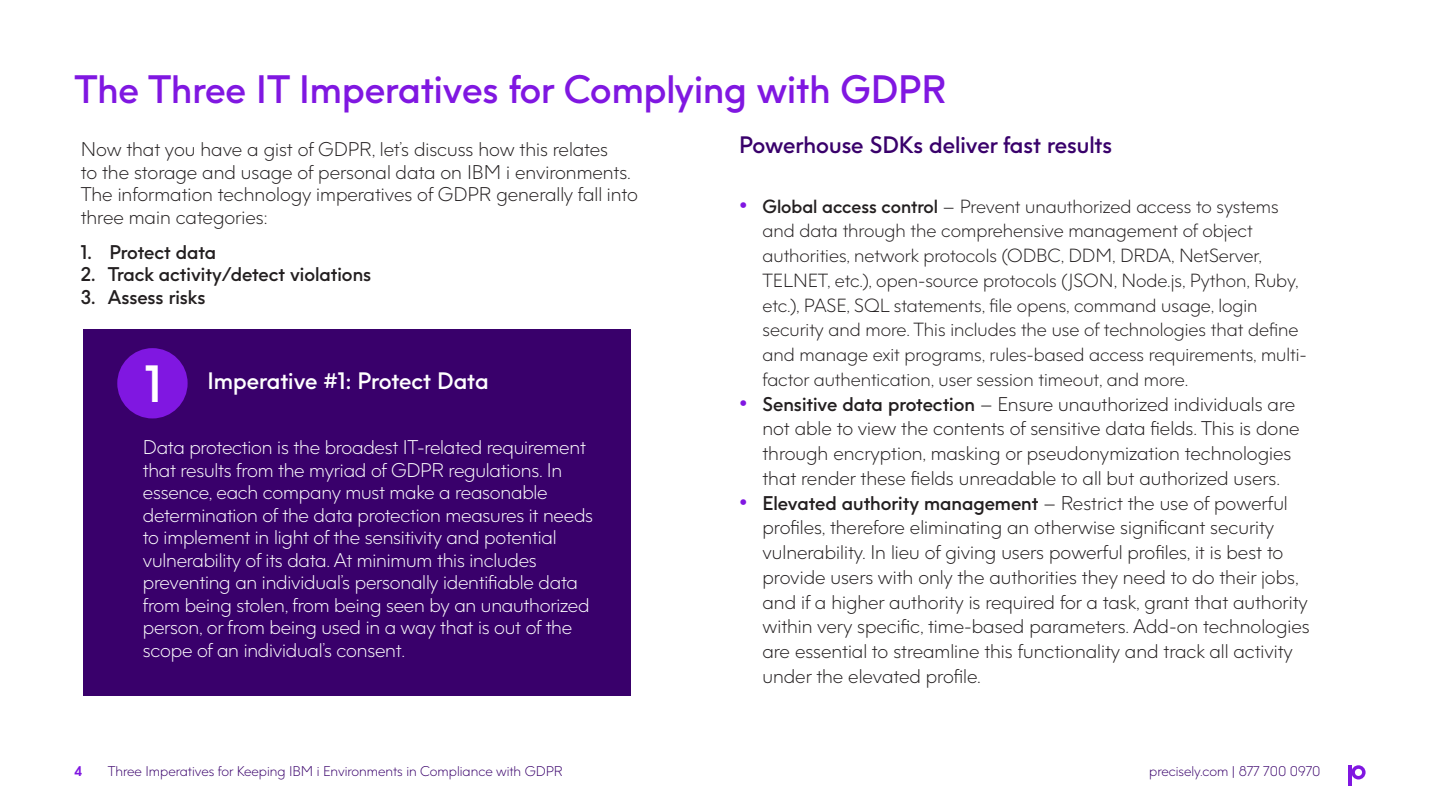
<style>
.page{position:relative;width:1440px;height:810px;background:#fff}
.page>*{position:absolute;margin:0;border:0;box-sizing:border-box;transform-origin:0 0}
.Heading_03{font:600 49.5px "Precisely";color:#fff}
.Heading_01{font:600 37.5px "Precisely";color:#8017e1}
.Heading_03-2{font:600 22.5px "Precisely";color:#39006b}
.Heading_03-3{font:600 22.5px "Precisely";color:#fff}
.Body{font:300 18.75px/24.8px "Precisely";color:#231f20}
.Body-2{font:300 18.75px/22.5px "Precisely";letter-spacing:-.01em;color:#fff}
.t1{font:600 18.75px "Precisely";color:#231f20}
.t2{font:300 18px/24.8px "Precisely";color:#231f20}
.t3{font:300 13.35px "Precisely";color:#39006b}
.t4{font:700 13.35px "Precisely";color:#8017e1}
.s1{font-weight:700;font-size:21px;color:#8017e1}
.s2{font-weight:600}
</style>
<div class="page">
<svg style="left:1351px;top:765px;width:15px;height:15px"></svg>
<hr style="left:1348px;top:766px;width:3px;height:20px;background:#8017e1">
<div style="left:83px;top:330px;width:548px;height:366px;background:#39006b"></div>
<div style="left:117px;top:348px;width:71px;height:70px;background:#8017e1;border-radius:50%"></div>
<p class="Heading_01" style="left:74px;top:65px;width:873px">The Three IT Imperatives for Complying with GDPR</p>
<p class="Body" style="left:81px;top:137px;width:529px">Now that you have a gist of GDPR, let’s discuss how this relates</p>
<p class="Body" style="left:81px;top:161px;width:559px;line-height:22.5px">to the storage and usage of personal data on IBM i environments.<br>The information technology imperatives of GDPR generally fall into three main categories:</p>
<p class="t1" style="left:81px;top:240px;width:137px">1. Protect data</p>
<p class="t1" style="left:81px;top:263px;width:292px">2. Track activity/detect violations</p>
<p class="t1" style="left:81px;top:285px;width:126px">3. Assess risks</p>
<p class="Heading_03-2" style="left:739px;top:130px;width:374px">Powerhouse SDKs deliver fast results</p>
<p class="t2" style="left:763px;top:194px;width:546px;text-indent:-23px"><span class="s1">•</span> <span class="s2">Global access control</span> – Prevent unauthorized access to systems and data through the comprehensive management of object authorities, network protocols (ODBC, DDM, DRDA, NetServer, TELNET, etc.), open-source protocols (JSON, Node.js, Python, Ruby, etc.), PASE, SQL statements, file opens, command usage, login security and more. This includes the use of technologies that define and manage exit programs, rules-based access requirements, multi&shy;factor authentication, user session timeout, and more.</p>
<p class="Body" style="left:763px;top:392px;width:539px;text-indent:-23px"><span class="s1">•</span> <span class="s2">Sensitive data protection</span> – Ensure unauthorized individuals are not able to view the contents of sensitive data fields. This is done through encryption, masking or pseudonymization technologies that render these fields unreadable to all but authorized users.</p>
<p class="Body" style="left:763px;top:491px;width:549px;text-indent:-23px"><span class="s1">•</span> <span class="s2">Elevated authority management</span> – Restrict the use of powerful profiles, therefore eliminating an otherwise significant security vulnerability. In lieu of giving users powerful profiles, it is best to provide users with only the authorities they need to do their jobs, and if a higher authority is required for a task, grant that authority within very specific, time-based parameters. Add-on technologies are essential to streamline this functionality and track all activity under the elevated profile.</p>
<p class="Heading_03" style="left:145px;top:352px;width:19px">1</p>
<p class="Heading_03-3" style="left:207px;top:366px;width:283px">Imperative #1: Protect Data</p>
<p class="Body-2" style="left:143px;top:436px;width:452px">Data protection is the broadest IT-related requirement that results from the myriad of GDPR regulations. In essence, each company must make a reasonable determination of the data protection measures it needs to implement in light of the sensitivity and potential vulnerability of its data. At minimum this includes preventing an individual’s personally identifiable data from being stolen, from being seen by an unauthorized person, or from being used in a way that is out of the scope of an individual’s consent.</p>
<p class="t4" style="left:74px;top:762px;width:9px">4</p>
<p class="t3" style="left:108px;top:763px;width:456px">Three Imperatives for Keeping IBM i Environments in Compliance with GDPR</p>
<p class="t3" style="left:1149px;top:763px;width:173px">precisely.com | 877 700 0970</p>
</div>
